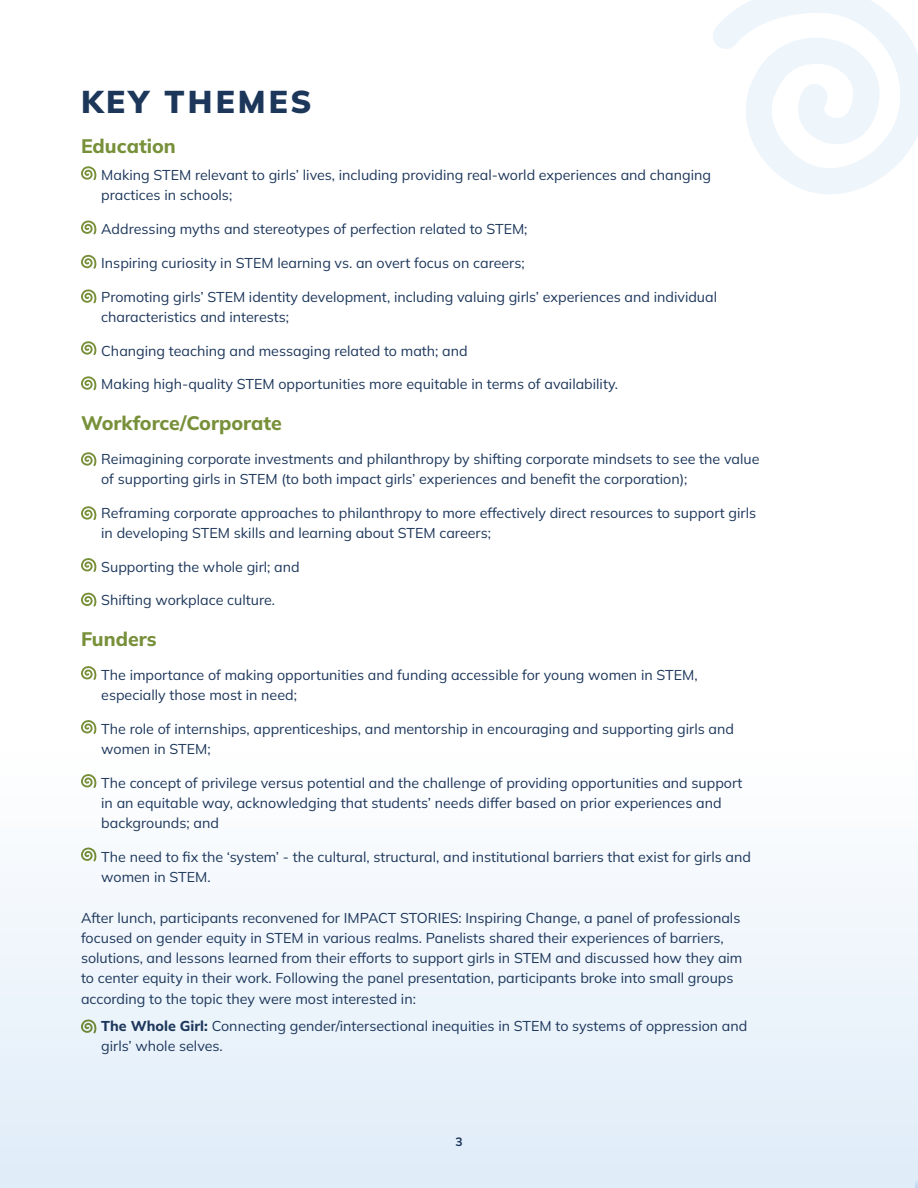
<style>
.page{position:relative;width:918px;height:1188px;background:#fff}
.page>*{position:absolute;margin:0;border:0;box-sizing:border-box;transform-origin:0 0}
.t1{font:900 31.5px "Mulish";letter-spacing:.1em;color:#1d375b}
.t2{font:800 19.5px "Mulish";color:#779039}
.t3{font:14.25px/20.2px "Mulish";color:#1d375b}
.t4{font:700 12px "Mulish";color:#1d375b}
.s1{font-weight:800}
</style>
<div class="page">
<div style="left:0;top:632px;width:918px;height:556px;background:linear-gradient(to bottom,#fff,#e0edf8)"></div>
<svg style="left:916px;top:1176px;width:2px;height:12px"></svg>
<svg style="left:81px;top:166px;width:16px;height:14px"></svg>
<svg style="left:81px;top:255px;width:16px;height:14px"></svg>
<svg style="left:81px;top:220px;width:16px;height:15px"></svg>
<svg style="left:81px;top:289px;width:16px;height:15px"></svg>
<svg style="left:81px;top:341px;width:16px;height:14px"></svg>
<svg style="left:81px;top:376px;width:16px;height:15px"></svg>
<svg style="left:81px;top:452px;width:16px;height:14px"></svg>
<svg style="left:81px;top:506px;width:16px;height:14px"></svg>
<svg style="left:81px;top:558px;width:16px;height:14px"></svg>
<svg style="left:81px;top:592px;width:16px;height:15px"></svg>
<svg style="left:81px;top:666px;width:16px;height:14px"></svg>
<svg style="left:81px;top:720px;width:16px;height:14px"></svg>
<svg style="left:81px;top:774px;width:16px;height:14px"></svg>
<svg style="left:81px;top:847px;width:16px;height:15px"></svg>
<svg style="left:81px;top:1019px;width:16px;height:15px"></svg>
<svg style="left:713px;top:0;width:205px;height:194px"></svg>
<p class="t1" style="left:81px;top:80px;width:232px">KEY THEMES</p>
<p class="t2" style="left:81px;top:133px;width:96px">Education</p>
<p class="t3" style="left:101px;top:165px;width:611px">Making STEM relevant to girls’ lives, including providing real-world experiences and changing practices in schools;</p>
<p class="t3" style="left:101px;top:219px;width:428px">Addressing myths and stereotypes of perfection related to STEM;</p>
<p class="t3" style="left:101px;top:252px;width:425px">Inspiring curiosity in STEM learning vs. an overt focus on careers;</p>
<p class="t3" style="left:101px;top:286px;width:617px">Promoting girls’ STEM identity development, including valuing girls’ experiences and individual characteristics and interests;</p>
<p class="t3" style="left:101px;top:340px;width:368px">Changing teaching and messaging related to math; and</p>
<p class="t3" style="left:101px;top:374px;width:518px">Making high-quality STEM opportunities more equitable in terms of availability.</p>
<p class="t2" style="left:81px;top:410px;width:202px">Workforce/Corporate</p>
<p class="t3" style="left:101px;top:448px;width:660px">Reimagining corporate investments and philanthropy by shifting corporate mindsets to see the value of supporting girls in STEM (to both impact girls’ experiences and benefit the corporation);</p>
<p class="t3" style="left:101px;top:502px;width:656px">Reframing corporate approaches to philanthropy to more effectively direct resources to support girls in developing STEM skills and learning about STEM careers;</p>
<p class="t3" style="left:101px;top:556px;width:200px">Supporting the whole girl; and</p>
<p class="t3" style="left:101px;top:590px;width:175px">Shifting workplace culture.</p>
<p class="t2" style="left:81px;top:626px;width:77px">Funders</p>
<p class="t3" style="left:101px;top:664px;width:598px">The importance of making opportunities and funding accessible for young women in STEM, especially those most in need;</p>
<p class="t3" style="left:101px;top:718px;width:634px">The role of internships, apprenticeships, and mentorship in encouraging and supporting girls and women in STEM;</p>
<p class="t3" style="left:101px;top:772px;width:643px">The concept of privilege versus potential and the challenge of providing opportunities and support in an equitable way, acknowledging that students’ needs differ based on prior experiences and backgrounds; and</p>
<p class="t3" style="left:101px;top:846px;width:651px">The need to fix the ‘system’ - the cultural, structural, and institutional barriers that exist for girls and women in STEM.</p>
<p class="t3" style="left:81px;top:907px;width:663px">After lunch, participants reconvened for IMPACT STORIES: Inspiring Change, a panel of professionals focused on gender equity in STEM in various realms. Panelists shared their experiences of barriers, solutions, and lessons learned from their efforts to support girls in STEM and discussed how they aim to center equity in their work. Following the panel presentation, participants broke into small groups according to the topic they were most interested in:</p>
<p class="t3" style="left:101px;top:1015px;width:648px"><span class="s1">The Whole Girl:</span> Connecting gender/intersectional inequities in STEM to systems of oppression and girls’ whole selves.</p>
<p class="t4" style="left:455px;top:1134px;width:9px">3</p>
</div>
